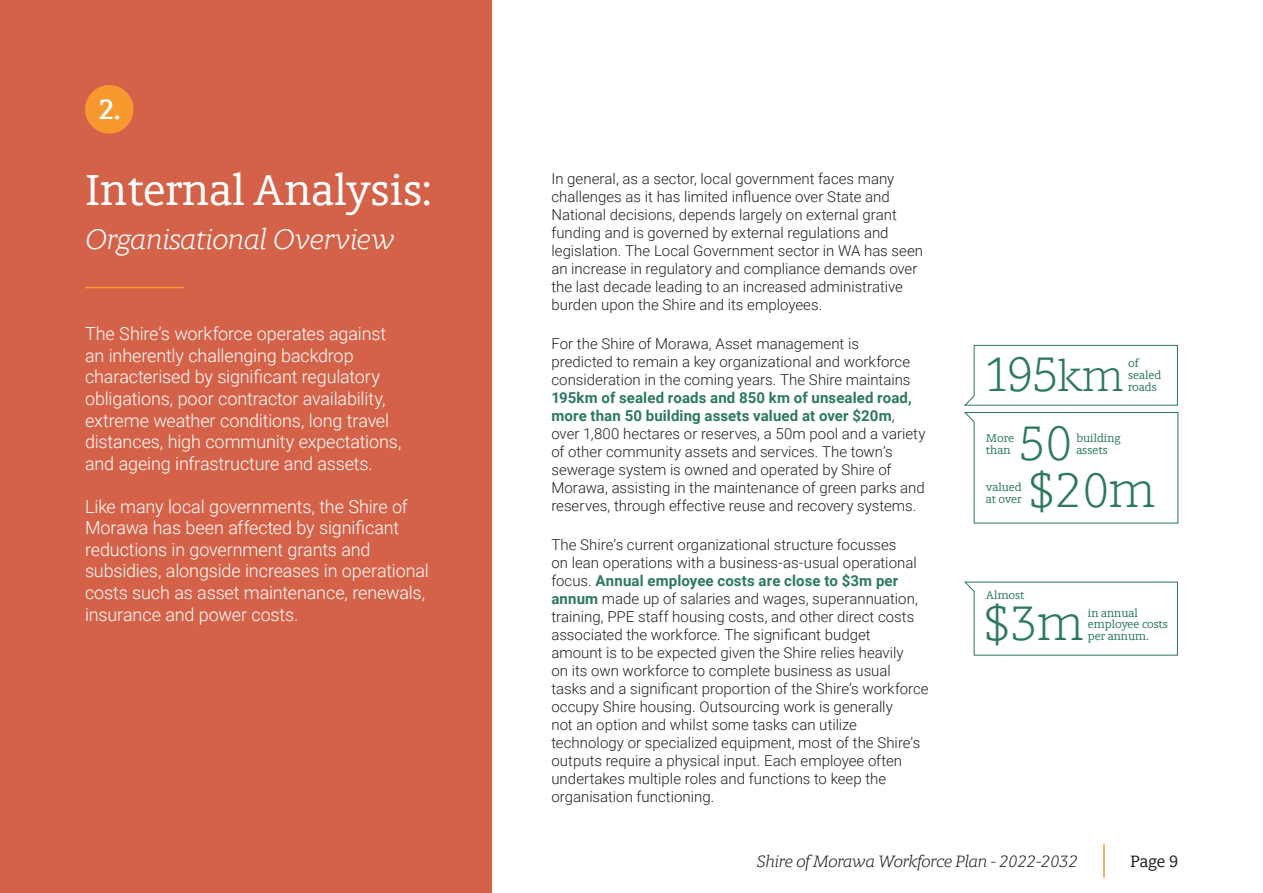
<style>
.page{position:relative;width:1263px;height:893px;background:#fff}
.page>*{position:absolute;margin:0;border:0;box-sizing:border-box;transform-origin:0 0}
.t1{font:300 48.75px/69.2px "Berlingske Slab";color:#2c7863;text-align:center}
.t2{font:500 43.5px "Berlingske Slab";color:#fff}
.t3{font:italic 300 28.5px "Berlingske Slab";letter-spacing:-.01em;color:#fff}
.t4{font:28.05px "Berlingske Slab D Bd";color:#fff}
.t5{font:300 18px/21.6px "Roboto";letter-spacing:-.01em;color:#fff}
.t6{font:italic 300 16.5px "Berlingske Slab";letter-spacing:-.01em;color:#231f20}
.t7{font:500 16.5px "Berlingske Slab";color:#231f20}
.t8{font:300 15px/18px "Roboto";color:#231f20}
.t9{font:500 11.55px/12px "Berlingske Slab";color:#2c7863}
.s1{font-weight:700;color:#2c7863}
.s2{font-size:43.2px}
</style>
<div class="page">
<hr style="left:1103px;top:844px;width:2px;height:34px;background:#f8992f">
<div style="left:0;top:0;width:492px;height:893px;background:#d46249"></div>
<svg style="left:964px;top:581px;width:214px;height:75px"></svg>
<svg style="left:964px;top:344px;width:215px;height:180px"></svg>
<div style="left:85px;top:85px;width:49px;height:49px;background:#f8992f;border-radius:50%"></div>
<hr style="left:85px;top:287px;width:99px;height:1px;background:#f8992f">
<h3 class="t4" style="left:99px;top:89px;width:23px">2.</h3>
<h2 class="t2" style="left:85px;top:159px;width:348px">Internal Analysis:</h2>
<p class="t8" style="left:551px;top:169px;width:373px">In general, as a sector, local government faces many challenges as it has limited influence over State and National decisions, depends largely on external grant funding and is governed by external regulations and legislation. The Local Government sector in WA has seen an increase in regulatory and compliance demands over the last decade leading to an increased administrative burden upon the Shire and its employees.</p>
<p class="t8" style="left:551px;top:334px;width:361px">For the Shire of Morawa, Asset management is predicted to remain a key organizational and workforce consideration in the coming years. The Shire maintains</p>
<p class="t8" style="left:551px;top:388px;width:376px"><span class="s1">195km of sealed roads and 850 km of unsealed road, more than 50 building assets valued at over $20m</span>, over 1,800 hectares or reserves, a 50m pool and a variety of other community assets and services. The town’s sewerage system is owned and operated by Shire of Morawa, assisting in the maintenance of green parks and reserves, through effective reuse and recovery systems.</p>
<p class="t8" style="left:551px;top:535px;width:379px">The Shire’s current organizational structure focusses<br>on lean operations with a business-as-usual operational focus. <span class="s1">Annual employee costs are close to $3m per annum</span> made up of salaries and wages, superannuation, training, PPE staff housing costs, and other direct costs associated the workforce. The significant budget<br>amount is to be expected given the Shire relies heavily<br>on its own workforce to complete business as usual tasks and a significant proportion of the Shire’s workforce occupy Shire housing. Outsourcing work is generally<br>not an option and whilst some tasks can utilize technology or specialized equipment, most of the Shire’s outputs require a physical input. Each employee often undertakes multiple roles and functions to keep the organisation functioning.</p>
<h3 class="t3" style="left:85px;top:220px;width:312px">Organisational Overview</h3>
<p class="t5" style="left:85px;top:322px;width:318px">The Shire’s workforce operates against an inherently challenging backdrop characterised by significant regulatory obligations, poor contractor availability, extreme weather conditions, long travel distances, high community expectations, and ageing infrastructure and assets.</p>
<p class="t5" style="left:85px;top:495px;width:345px">Like many local governments, the Shire of Morawa has been affected by significant reductions in government grants and subsidies, alongside increases in operational costs such as asset maintenance, renewals, insurance and power costs.</p>
<h1 class="t1" style="left:983px;top:338px;width:141px">195<span class="s2">km<br></span>50</h1>
<p class="t9" style="left:1128px;top:357px;width:35px">of sealed roads</p>
<p class="t9" style="left:1076px;top:432px;width:46px">building assets</p>
<p class="t9" style="left:986px;top:432px;width:30px">More than</p>
<p class="t9" style="left:986px;top:480px;width:37px">valued at over</p>
<h1 class="t1" style="left:1028px;top:454px;width:128px">$20m</h1>
<p class="t9" style="left:986px;top:589px;width:40px">Almost</p>
<h1 class="t1" style="left:983px;top:587px;width:101px">$3m</h1>
<p class="t9" style="left:1088px;top:606px;width:82px">in annual employee costs per annum.</p>
<p class="t6" style="left:757px;top:850px;width:323px">Shire of Morawa Workforce Plan - 2022-2032</p>
<p class="t7" style="left:1130px;top:850px;width:50px">Page 9</p>
</div>
